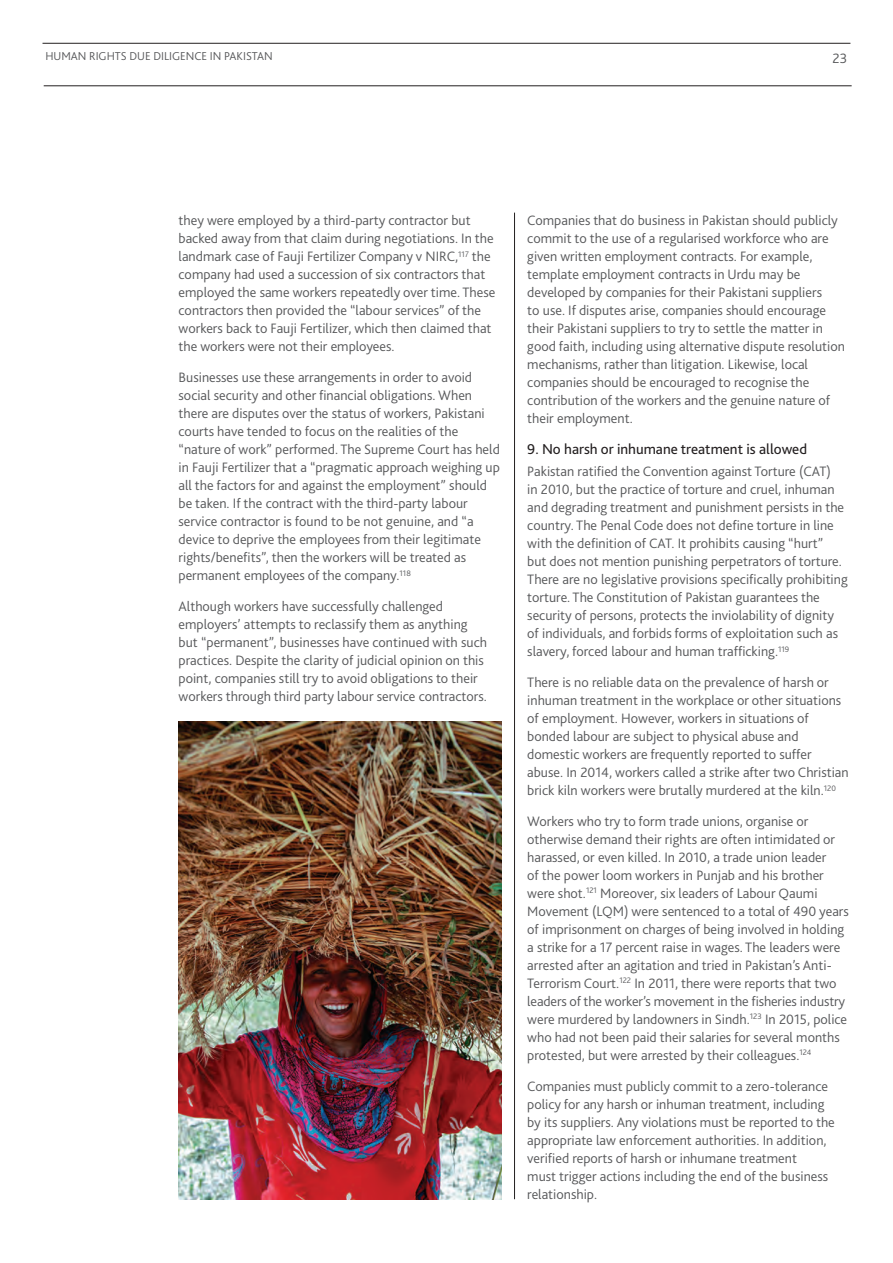
<style>
.page{position:relative;width:893px;height:1263px;background:#fff}
.page>*{position:absolute;margin:0;border:0;box-sizing:border-box;transform-origin:0 0}
.Body{font:15px "Bliss 2";color:#231f20}
.Body-2{font:300 14.25px/18px "Bliss 2";color:#57585a}
.t1{font:300 12px "Bliss 2";color:#57585a}
</style>
<div class="page">
<hr style="left:514px;top:213px;width:1px;height:986px;background:#231f20">
<hr style="left:43px;top:43px;width:807px;height:1px;background:#231f20">
<hr style="left:44px;top:85px;width:808px;height:1px;background:#231f20">
<img style="left:179px;top:721px;width:323px;height:478px">
<p class="t1" style="left:45px;top:49px;width:229px">HUMAN RIGHTS DUE DILIGENCE IN PAKISTAN</p>
<p class="Body-2" style="left:833px;top:49px;width:16px">23</p>
<p class="Body-2" style="left:179px;top:211px;width:318px">they were employed by a third-party contractor but backed away from that claim during negotiations. In the landmark case of Fauji Fertilizer Company v NIRC,<sup>117</sup> the company had used a succession of six contractors that employed the same workers repeatedly over time. These contractors then provided the “labour services” of the workers back to Fauji Fertilizer, which then claimed that the workers were not their employees.</p>
<p class="Body-2" style="left:179px;top:368px;width:323px">Businesses use these arrangements in order to avoid social security and other financial obligations. When there are disputes over the status of workers, Pakistani courts have tended to focus on the realities of the “nature of work” performed. The Supreme Court has held in Fauji Fertilizer that a “pragmatic approach weighing up all the factors for and against the employment” should be taken. If the contract with the third-party labour service contractor is found to be not genuine, and “a device to deprive the employees from their legitimate rights/benefits”, then the workers will be treated as permanent employees of the company.<sup>118</sup></p>
<p class="Body-2" style="left:179px;top:597px;width:310px">Although workers have successfully challenged employers’ attempts to reclassify them as anything but “permanent”, businesses have continued with such practices. Despite the clarity of judicial opinion on this point, companies still try to avoid obligations to their workers through third party labour service contractors.</p>
<p class="Body-2" style="left:527px;top:211px;width:319px">Companies that do business in Pakistan should publicly commit to the use of a regularised workforce who are given written employment contracts. For example, template employment contracts in Urdu may be developed by companies for their Pakistani suppliers<br>to use. If disputes arise, companies should encourage their Pakistani suppliers to try to settle the matter in good faith, including using alternative dispute resolution mechanisms, rather than litigation. Likewise, local companies should be encouraged to recognise the contribution of the workers and the genuine nature of their employment.</p>
<p class="Body" style="left:527px;top:440px;width:281px">9. No harsh or inhumane treatment is allowed</p>
<p class="Body-2" style="left:527px;top:462px;width:322px">Pakistan ratified the Convention against Torture (CAT)<br>in 2010, but the practice of torture and cruel, inhuman and degrading treatment and punishment persists in the country. The Penal Code does not define torture in line with the definition of CAT. It prohibits causing “hurt”<br>but does not mention punishing perpetrators of torture.<br>There are no legislative provisions specifically prohibiting torture. The Constitution of Pakistan guarantees the security of persons, protects the inviolability of dignity of individuals, and forbids forms of exploitation such as slavery, forced labour and human trafficking.<sup>119</sup></p>
<p class="Body-2" style="left:527px;top:673px;width:323px">There is no reliable data on the prevalence of harsh or inhuman treatment in the workplace or other situations of employment. However, workers in situations of bonded labour are subject to physical abuse and domestic workers are frequently reported to suffer abuse. In 2014, workers called a strike after two Christian brick kiln workers were brutally murdered at the kiln.<sup>120</sup></p>
<p class="Body-2" style="left:527px;top:812px;width:323px">Workers who try to form trade unions, organise or otherwise demand their rights are often intimidated or harassed, or even killed. In 2010, a trade union leader<br>of the power loom workers in Punjab and his brother were shot.<sup>121</sup> Moreover, six leaders of Labour Qaumi Movement (LQM) were sentenced to a total of 490 years of imprisonment on charges of being involved in holding a strike for a 17 percent raise in wages. The leaders were arrested after an agitation and tried in Pakistan’s Anti-Terrorism Court.<sup>122</sup> In 2011, there were reports that two leaders of the worker’s movement in the fisheries industry were murdered by landowners in Sindh.<sup>123</sup> In 2015, police who had not been paid their salaries for several months protested, but were arrested by their colleagues.<sup>124</sup></p>
<p class="Body-2" style="left:527px;top:1077px;width:309px">Companies must publicly commit to a zero-tolerance policy for any harsh or inhuman treatment, including by its suppliers. Any violations must be reported to the appropriate law enforcement authorities. In addition, verified reports of harsh or inhumane treatment<br>must trigger actions including the end of the business relationship.</p>
</div>
